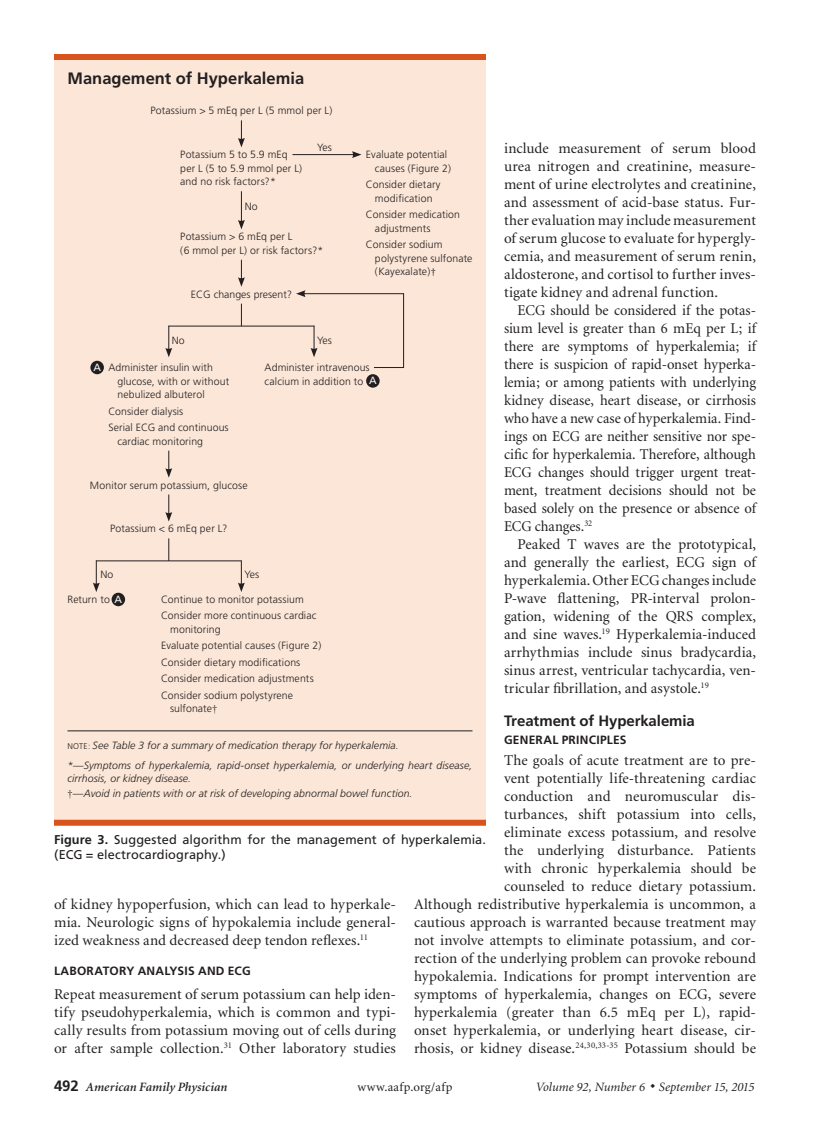
<style>
.page{position:relative;width:837px;height:1134px;background:#fff}
.page>*{position:absolute;margin:0;border:0;box-sizing:border-box;transform-origin:0 0}
.fig_title{font:700 16.5px "Frutiger";color:#231f20}
.body_noindent{font:15px/18px "Minion";letter-spacing:.005em;color:#231f20;text-align:justify}
.body_text{font:15px/18px "Minion";color:#231f20;text-align:justify}
.head1{font:700 15px "Frutiger";letter-spacing:-.005em;color:#231f20}
.fig_legend{font:12.75px/15px "Frutiger";letter-spacing:.005em;color:#231f20}
.t1{font:italic 12.75px "Minion";color:#231f20}
.t2{font:italic 600 12.75px "Minion";letter-spacing:.005em;color:#231f20}
.t3{font:12.75px "Minion";letter-spacing:.03em;color:#231f20}
.head2{font:700 12px "Frutiger";letter-spacing:.02em;color:#231f20}
.fig_text{font:300 10.5px/13.5px "Frutiger";letter-spacing:.01em;color:#231f20}
.table_fig_note{font:italic 300 10.5px/13.5px "Frutiger";letter-spacing:.01em;color:#231f20}
.Figure_type{font:300 10.5px "Frutiger";color:#231f20}
.Figure_type-2{font:10.5px "Frutiger";color:#fff}
.s1{font-family:"Minion Pro";font-weight:400}
.s2{font-weight:400;color:#fff}
.s3{font-family:"Minion";font-weight:400}
.s4{font-style:normal;font-size:8.25px}
.s5{font-family:"Minion";font-weight:400;font-style:normal}
.s6{font-weight:700}
.s7{font-family:"Frutiger";font-weight:700;font-style:normal;font-size:15px}
</style>
<div class="page">
<div style="left:54px;top:54px;width:432px;height:769px;background:#fbe6d7"></div>
<div style="left:54px;top:54px;width:432px;height:6px;background:#d9531c"></div>
<div style="left:54px;top:820px;width:432px;height:6px;background:#d9531c"></div>
<hr style="left:68px;top:730px;width:404px;height:1px;background:#231f20">
<svg style="left:238px;top:120px;width:7px;height:27px"></svg>
<hr style="left:292px;top:154px;width:62px;height:1px;background:#231f20">
<svg style="left:352px;top:151px;width:9px;height:7px"></svg>
<hr style="left:374px;top:367px;width:30px;height:1px;background:#231f20">
<hr style="left:403px;top:293px;width:1px;height:75px;background:#231f20">
<hr style="left:241px;top:191px;width:1px;height:31px;background:#231f20">
<svg style="left:238px;top:220px;width:7px;height:9px"></svg>
<svg style="left:238px;top:260px;width:7px;height:27px"></svg>
<div style="left:366px;top:374px;width:14px;height:14px;background:#231f20;border-radius:50%"></div>
<svg style="left:165px;top:451px;width:7px;height:27px"></svg>
<svg style="left:165px;top:495px;width:7px;height:27px"></svg>
<svg style="left:241px;top:304px;width:1px;height:22px"></svg>
<hr style="left:168px;top:326px;width:146px;height:1px;background:#231f20">
<svg style="left:165px;top:326px;width:7px;height:31px"></svg>
<svg style="left:311px;top:326px;width:7px;height:31px"></svg>
<div style="left:90px;top:361px;width:14px;height:13px;background:#231f20;border-radius:50%"></div>
<svg style="left:168px;top:538px;width:1px;height:23px"></svg>
<hr style="left:96px;top:561px;width:146px;height:1px;background:#231f20">
<svg style="left:93px;top:561px;width:7px;height:31px"></svg>
<svg style="left:238px;top:561px;width:7px;height:31px"></svg>
<div style="left:112px;top:593px;width:13px;height:13px;background:#231f20;border-radius:50%"></div>
<hr style="left:303px;top:293px;width:101px;height:1px;background:#231f20">
<svg style="left:296px;top:290px;width:10px;height:7px"></svg>
<p class="fig_title" style="left:68px;top:69px;width:238px">Management of Hyperkalemia</p>
<p class="fig_text" style="left:150px;top:104px;width:183px">Potassium &gt; 5 mEq per L (5 mmol per L)</p>
<p class="Figure_type" style="left:317px;top:142px;width:16px">Yes</p>
<p class="fig_text" style="left:180px;top:148px;width:123px">Potassium 5 to 5.9 mEq per L (5 to 5.9 mmol per L) and no risk factors?*</p>
<p class="Figure_type" style="left:245px;top:201px;width:14px">No</p>
<p class="fig_text" style="left:180px;top:230px;width:145px">Potassium &gt; 6 mEq per L<br>(6 mmol per L) or risk factors?*</p>
<p class="body_noindent" style="left:504px;top:140px;width:254px">include measurement of serum blood urea nitrogen and creatinine, measure&shy;ment of urine electrolytes and creatinine, and assessment of acid-base status. Fur&shy;ther evaluation may include measurement of serum glucose to evaluate for hypergly&shy;cemia, and measurement of serum renin, aldosterone, and cortisol to further inves&shy;tigate kidney and adrenal function.</p>
<p class="body_text" style="left:504px;top:302px;width:254px;text-indent:14px">ECG should be considered if the potas&shy;sium level is greater than 6 mEq per L; if there are symptoms of hyperkalemia; if there is suspicion of rapid-onset hyperka&shy;lemia; or among patients with underlying kidney disease, heart disease, or cirrhosis who have a new case of hyperkalemia. Find&shy;ings on ECG are neither sensitive nor spe&shy;cific for hyperkalemia. Therefore, although ECG changes should trigger urgent treat&shy;ment, treatment decisions should not be based solely on the presence or absence of ECG changes.<sup>32</sup></p>
<p class="body_text" style="left:504px;top:536px;width:254px;text-indent:14px">Peaked T waves are the prototypical, and generally the earliest, ECG sign of hyperkalemia. Other ECG changes include P-wave flattening, PR-interval prolon&shy;gation, widening of the QRS complex, and sine waves.<sup>19</sup> Hyperkalemia-induced arrhythmias include sinus bradycardia, sinus arrest, ventricular tachycardia, ven&shy;tricular fibrillation, and asystole.<sup>19</sup></p>
<p class="head1" style="left:504px;top:712px;width:192px">Treatment of Hyperkalemia</p>
<p class="head2" style="left:504px;top:733px;width:124px">GENERAL PRINCIPLES</p>
<p class="body_noindent" style="left:414px;top:752px;width:344px;text-align:right">The goals of acute treatment are to pre-<br>vent potentially life-threatening cardiac<br>conduction and neuromuscular dis-<br>turbances, shift potassium into cells,<br>eliminate excess potassium, and resolve<br>the underlying disturbance. Patients<br>with chronic hyperkalemia should be<br>counseled to reduce dietary potassium.<br>Although redistributive hyperkalemia is uncommon, a cautious approach is warranted because treatment may not involve attempts to eliminate potassium, and cor&shy;rection of the underlying problem can provoke rebound hypokalemia. Indications for prompt intervention are symptoms of hyperkalemia, changes on ECG, severe hyperkalemia (greater than 6.5 mEq per L), rapid&shy;onset hyperkalemia, or underlying heart disease, cir&shy;rhosis, or kidney disease.<sup>24,30,33-35</sup> Potassium should be</p>
<p class="fig_text" style="left:375px;top:148px;width:78px;text-indent:-9px">Evaluate potential causes (Figure 2)</p>
<p class="fig_text" style="left:366px;top:178px;width:76px;text-align:center">Consider dietary modification</p>
<p class="fig_text" style="left:375px;top:208px;width:87px;text-indent:-9px">Consider medication adjustments</p>
<p class="fig_text" style="left:375px;top:238px;width:99px;text-indent:-9px">Consider sodium polystyrene sulfonate (Kayexalate)<span class="s1">†</span></p>
<p class="Figure_type" style="left:191px;top:288px;width:103px">ECG changes present?</p>
<p class="Figure_type" style="left:172px;top:334px;width:14px">No</p>
<p class="Figure_type" style="left:317px;top:334px;width:16px">Yes</p>
<p class="fig_text" style="left:117px;top:361px;width:113px;text-indent:-9px">Administer insulin with glucose, with or without nebulized albuterol</p>
<p class="fig_text" style="left:108px;top:404px;width:76px">Consider dialysis</p>
<p class="fig_text" style="left:117px;top:421px;width:113px;text-indent:-9px">Serial ECG and continuous cardiac monitoring</p>
<p class="fig_text" style="left:90px;top:478px;width:159px">Monitor serum potassium, glucose</p>
<p class="fig_text" style="left:110px;top:522px;width:119px">Potassium &lt; 6 mEq per L?</p>
<p class="fig_text" style="left:265px;top:361px;width:107px">Administer intravenous calcium in addition to</p>
<p class="Figure_type-2" style="left:93px;top:361px;width:9px">A</p>
<p class="Figure_type-2" style="left:369px;top:375px;width:9px">A</p>
<p class="Figure_type" style="left:100px;top:569px;width:14px">No</p>
<p class="Figure_type" style="left:244px;top:569px;width:16px">Yes</p>
<p class="Figure_type" style="left:68px;top:593px;width:56px">Return to <span class="s2">A</span></p>
<p class="fig_text" style="left:161px;top:593px;width:144px">Continue to monitor potassium</p>
<p class="fig_text" style="left:170px;top:609px;width:148px;text-indent:-9px">Consider more continuous cardiac monitoring</p>
<p class="fig_text" style="left:161px;top:639px;width:162px">Evaluate potential causes (Figure 2)</p>
<p class="fig_text" style="left:161px;top:656px;width:141px">Consider dietary modifications</p>
<p class="fig_text" style="left:161px;top:672px;width:154px">Consider medication adjustments</p>
<p class="fig_text" style="left:170px;top:689px;width:125px;text-indent:-9px">Consider sodium polystyrene sulfonate<span class="s3">†</span></p>
<p class="table_fig_note" style="left:68px;top:739px;width:333px"><span class="s4">NOTE:</span> See Table 3 for a summary of medication therapy for hyperkalemia.</p>
<p class="table_fig_note" style="left:68px;top:758px;width:406px">*—Symptoms of hyperkalemia, rapid-onset hyperkalemia, or underlying heart disease, cirrhosis, or kidney disease.</p>
<p class="table_fig_note" style="left:68px;top:787px;width:347px"><span class="s5">†</span>—Avoid in patients with or at risk of developing abnormal bowel function.</p>
<p class="fig_legend" style="left:54px;top:832px;width:433px"><span class="s6">Figure 3.</span> Suggested algorithm for the management of hyperkalemia. (ECG = electrocardiography.)</p>
<p class="body_noindent" style="left:54px;top:896px;width:344px">of kidney hypoperfusion, which can lead to hyperkale&shy;mia. Neurologic signs of hypokalemia include general&shy;ized weakness and decreased deep tendon reflexes.<sup>11</sup></p>
<p class="head2" style="left:54px;top:964px;width:198px">LABORATORY ANALYSIS AND ECG</p>
<p class="body_noindent" style="left:54px;top:986px;width:344px">Repeat measurement of serum potassium can help iden&shy;tify pseudohyperkalemia, which is common and typi&shy;cally results from potassium moving out of cells during or after sample collection.<sup>31</sup> Other laboratory studies</p>
<p class="t2" style="left:54px;top:1080px;width:175px"><span class="s7">492</span> American Family Physician</p>
<p class="t3" style="left:357px;top:1080px;width:97px">www.aafp.org/afp</p>
<p class="t1" style="left:536px;top:1080px;width:220px">Volume 92, Number 6 ◆ September 15, 2015</p>
</div>
